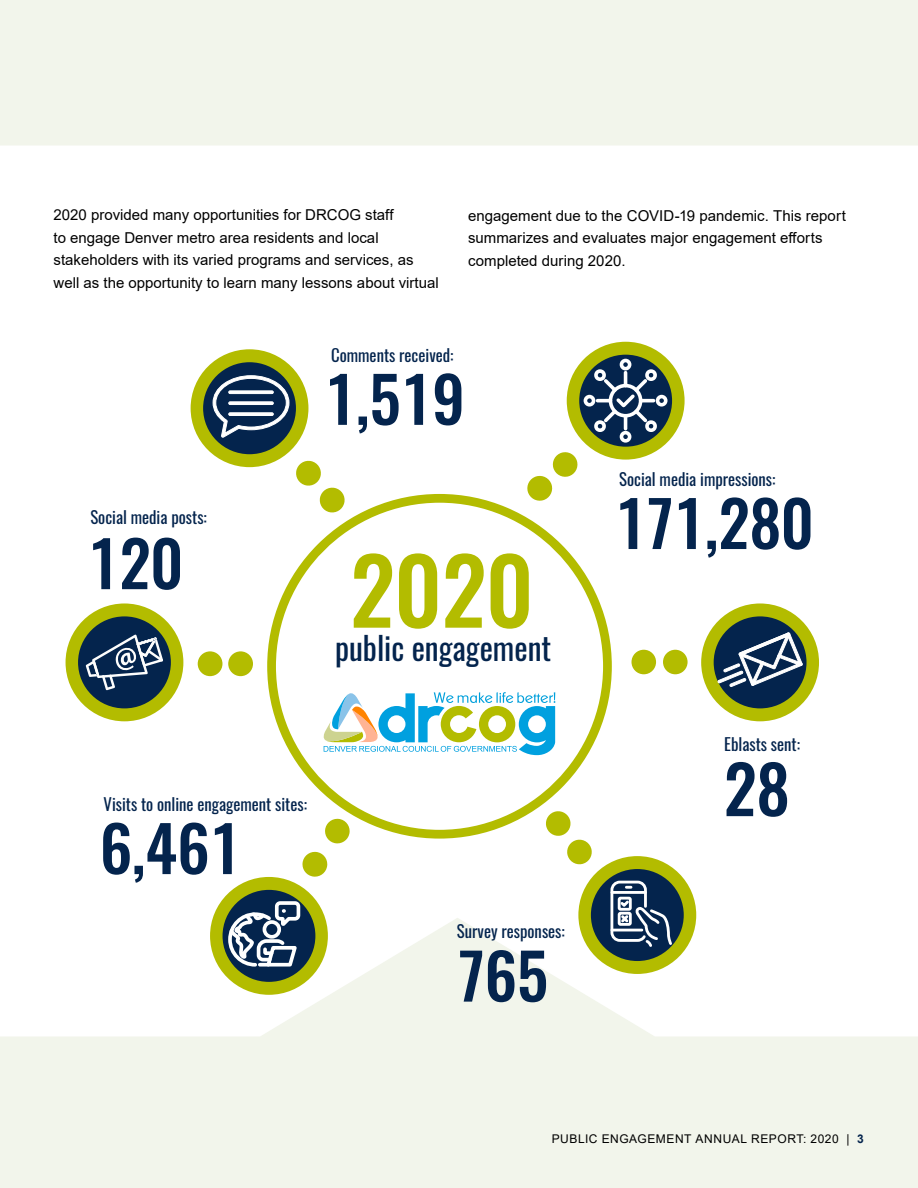
<style>
.page{position:relative;width:918px;height:1188px;background:#fff}
.page>*{position:absolute;margin:0;border:0;box-sizing:border-box;transform-origin:0 0}
.t1{font:500 90.6px "Oswald";color:#b3bc00}
.t2{font:500 66.15px "Oswald";color:#04244d}
.t3{font:500 63px "Oswald";color:#04244d}
.t4{font:31.5px "Oswald";color:#04244d}
.t5{font:16.65px "Oswald";color:#04244d}
.t6{font:15px/22.5px "Arial";color:#000}
.t7{font:12px "Arial";letter-spacing:.045em;color:#000}
.s1{font-weight:700;color:#04244d}
</style>
<div class="page">
<svg style="left:0;top:918px;width:918px;height:270px;fill:#f2f5eb"></svg>
<div style="left:0;top:0;width:918px;height:146px;background:#f2f5eb"></div>
<div style="left:228px;top:651px;width:25px;height:25px;background:#b3bc00;border-radius:50%"></div>
<div style="left:198px;top:651px;width:24px;height:25px;background:#b3bc00;border-radius:50%"></div>
<div style="left:632px;top:650px;width:24px;height:24px;background:#b3bc00;border-radius:50%"></div>
<div style="left:663px;top:650px;width:25px;height:24px;background:#b3bc00;border-radius:50%"></div>
<svg style="left:527px;top:452px;width:51px;height:42px"></svg>
<svg style="left:328px;top:839px;width:19px;height:5px"></svg>
<svg style="left:302px;top:851px;width:26px;height:26px"></svg>
<svg style="left:567px;top:839px;width:25px;height:26px"></svg>
<svg style="left:296px;top:460px;width:47px;height:34px"></svg>
<svg style="left:267px;top:494px;width:345px;height:345px"></svg>
<div style="left:701px;top:603px;width:118px;height:118px;background:#b3bc00;border-radius:50%"></div>
<div style="left:714px;top:616px;width:93px;height:92px;background:#04244d;border-radius:50%"></div>
<svg style="left:717px;top:632px;width:86px;height:56px"></svg>
<div style="left:578px;top:856px;width:118px;height:118px;background:#b3bc00;border-radius:50%"></div>
<div style="left:591px;top:869px;width:93px;height:92px;background:#04244d;border-radius:50%"></div>
<div style="left:567px;top:342px;width:118px;height:118px;background:#b3bc00;border-radius:50%"></div>
<div style="left:579px;top:355px;width:93px;height:92px;background:#04244d;border-radius:50%"></div>
<div style="left:191px;top:349px;width:117px;height:118px;background:#b3bc00;border-radius:50%"></div>
<div style="left:203px;top:362px;width:93px;height:92px;background:#04244d;border-radius:50%"></div>
<div style="left:620px;top:359px;width:11px;height:11px;border:4px solid #fff;border-radius:50%"></div>
<div style="left:620px;top:431px;width:11px;height:12px;border:4px solid #fff;border-radius:50%"></div>
<div style="left:584px;top:395px;width:11px;height:12px;border:4px solid #fff;border-radius:50%"></div>
<div style="left:656px;top:395px;width:12px;height:12px;border:4px solid #fff;border-radius:50%"></div>
<svg style="left:590px;top:366px;width:71px;height:70px"></svg>
<svg style="left:212px;top:375px;width:78px;height:64px"></svg>
<svg style="left:610px;top:879px;width:63px;height:69px"></svg>
<div style="left:66px;top:603px;width:117px;height:118px;background:#b3bc00;border-radius:50%"></div>
<div style="left:78px;top:616px;width:93px;height:92px;background:#04244d;border-radius:50%"></div>
<div style="left:210px;top:877px;width:118px;height:118px;background:#b3bc00;border-radius:50%"></div>
<div style="left:223px;top:890px;width:92px;height:92px;background:#04244d;border-radius:50%"></div>
<svg style="left:86px;top:635px;width:77px;height:55px"></svg>
<svg style="left:226px;top:899px;width:76px;height:70px"></svg>
<svg style="left:324px;top:692px;width:231px;height:63px"></svg>
<h1 class="t6" style="left:54px;top:204px;width:387px">2020 provided many opportunities for DRCOG staff<br>to engage Denver metro area residents and local stakeholders with its varied programs and services, as well as the opportunity to learn many lessons about virtual</h1>
<h1 class="t6" style="left:468px;top:204px;width:379px">engagement due to the COVID-19 pandemic. This report summarizes and evaluates major engagement efforts completed during 2020.</h1>
<p class="t5" style="left:331px;top:344px;width:124px">Comments received:</p>
<p class="t5" style="left:90px;top:506px;width:118px">Social media posts:</p>
<p class="t3" style="left:88px;top:520px;width:97px">120</p>
<p class="t3" style="left:325px;top:355px;width:141px">1,519</p>
<p class="t1" style="left:350px;top:528px;width:185px">2020</p>
<p class="t4" style="left:335px;top:626px;width:218px">public engagement</p>
<p class="t5" style="left:104px;top:793px;width:205px">Visits to online engagement sites:</p>
<p class="t3" style="left:100px;top:804px;width:142px">6,461</p>
<p class="t5" style="left:457px;top:920px;width:109px">Survey responses:</p>
<p class="t3" style="left:458px;top:932px;width:92px">765</p>
<p class="t5" style="left:619px;top:467px;width:158px">Social media impressions:</p>
<p class="t3" style="left:615px;top:479px;width:200px">171,280</p>
<p class="t5" style="left:724px;top:733px;width:77px">Eblasts sent:</p>
<p class="t2" style="left:724px;top:743px;width:68px">28</p>
<p class="t7" style="left:552px;top:1130px;width:314px">PUBLIC ENGAGEMENT ANNUAL REPORT: 2020 | <span class="s1">3</span></p>
</div>
